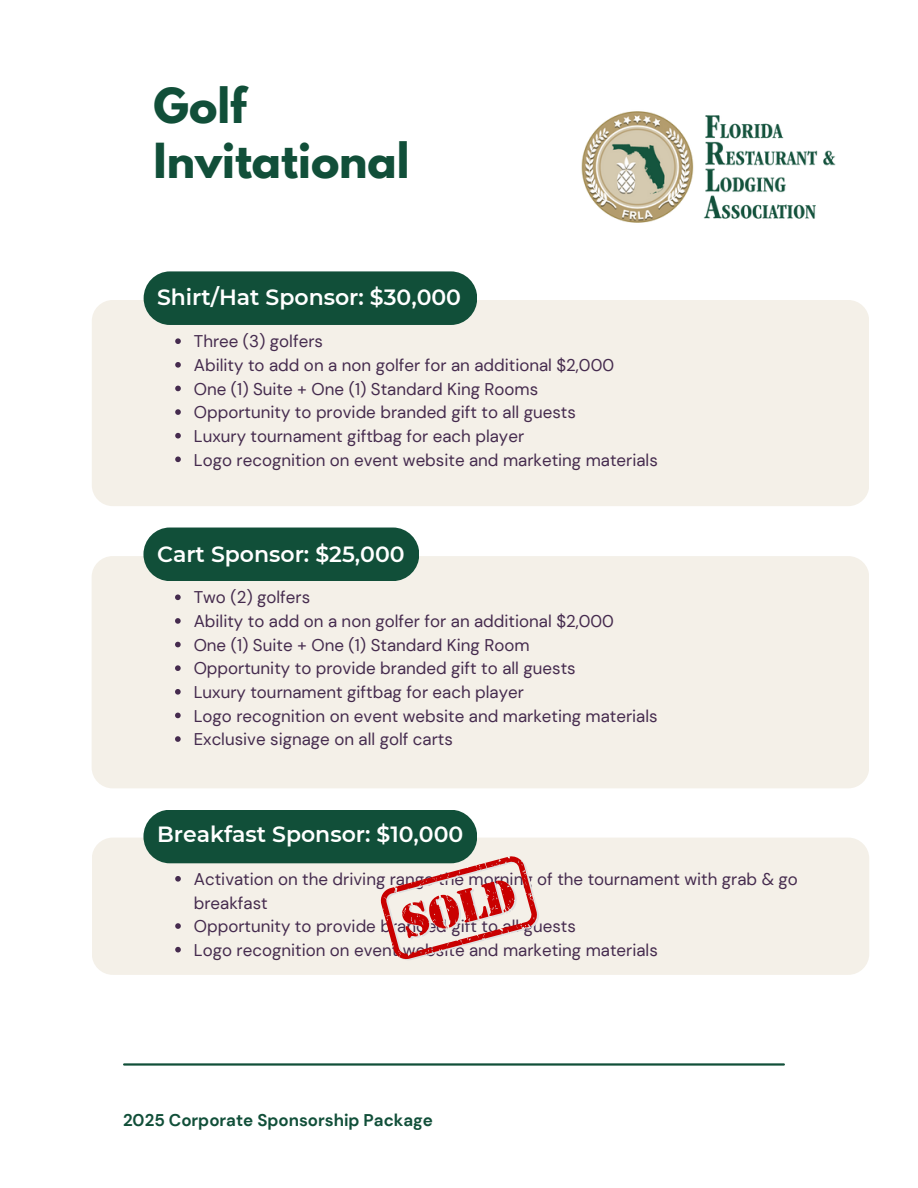
<style>
.page{position:relative;width:918px;height:1188px;background:#fff}
.page>*{position:absolute;margin:0;border:0;box-sizing:border-box;transform-origin:0 0}
.t1{font:700 42.9px/55.2px "League Spartan";color:#114f39}
.t2{font:600 22.05px "Montserrat";color:#fff}
.t3{font:16.95px/23.7px "DM Sans";color:#452b4e}
.t4{font:700 16.95px "DM Sans";color:#114f39}
</style>
<div class="page">
<img style="left:581px;top:111px;width:255px;height:112px">
<hr style="left:124px;top:1063px;width:660px;height:3px;background:#114f39">
<div style="left:92px;top:300px;width:777px;height:206px;background:#f4f0e8;border-radius:21px"></div>
<div style="left:144px;top:271px;width:333px;height:54px;background:#114f39;border-radius:27px"></div>
<svg style="left:175px;top:338px;width:6px;height:6px"></svg>
<svg style="left:175px;top:362px;width:6px;height:6px"></svg>
<svg style="left:175px;top:386px;width:6px;height:5px"></svg>
<svg style="left:175px;top:409px;width:6px;height:6px"></svg>
<svg style="left:175px;top:433px;width:6px;height:6px"></svg>
<svg style="left:175px;top:457px;width:6px;height:5px"></svg>
<div style="left:92px;top:556px;width:777px;height:232px;background:#f4f0e8;border-radius:21px"></div>
<div style="left:143px;top:528px;width:276px;height:53px;background:#114f39;border-radius:27px"></div>
<svg style="left:175px;top:594px;width:6px;height:6px"></svg>
<svg style="left:175px;top:618px;width:6px;height:6px"></svg>
<svg style="left:175px;top:642px;width:6px;height:5px"></svg>
<svg style="left:175px;top:665px;width:6px;height:6px"></svg>
<svg style="left:175px;top:689px;width:6px;height:6px"></svg>
<svg style="left:175px;top:713px;width:6px;height:5px"></svg>
<svg style="left:175px;top:736px;width:6px;height:6px"></svg>
<div style="left:92px;top:838px;width:777px;height:137px;background:#f4f0e8;border-radius:21px"></div>
<div style="left:143px;top:810px;width:334px;height:53px;background:#114f39;border-radius:27px"></div>
<svg style="left:175px;top:876px;width:6px;height:6px"></svg>
<svg style="left:175px;top:923px;width:6px;height:6px"></svg>
<svg style="left:175px;top:947px;width:6px;height:5px"></svg>
<svg style="left:379px;top:856px;width:160px;height:104px"></svg>
<h1 class="t1" style="left:154px;top:83px;width:257px">Golf<br>Invitational</h1>
<p class="t2" style="left:157px;top:284px;width:306px">Shirt/Hat Sponsor: $30,000</p>
<h2 class="t3" style="left:194px;top:330px;width:131px">Three (3) golfers</h2>
<p class="t3" style="left:194px;top:353px;width:422px">Ability to add on a non golfer for an additional $2,000</p>
<p class="t3" style="left:194px;top:377px;width:346px">One (1) Suite + One (1) Standard King Rooms</p>
<p class="t3" style="left:194px;top:401px;width:383px">Opportunity to provide branded gift to all guests</p>
<p class="t3" style="left:194px;top:424px;width:332px">Luxury tournament giftbag for each player</p>
<p class="t3" style="left:194px;top:448px;width:466px">Logo recognition on event website and marketing materials</p>
<h2 class="t2" style="left:157px;top:540px;width:249px">Cart Sponsor: $25,000</h2>
<p class="t3" style="left:194px;top:586px;width:118px">Two (2) golfers</p>
<p class="t3" style="left:194px;top:609px;width:422px">Ability to add on a non golfer for an additional $2,000</p>
<p class="t3" style="left:194px;top:633px;width:337px">One (1) Suite + One (1) Standard King Room</p>
<p class="t3" style="left:194px;top:657px;width:383px">Opportunity to provide branded gift to all guests</p>
<p class="t3" style="left:194px;top:680px;width:332px">Luxury tournament giftbag for each player</p>
<p class="t3" style="left:194px;top:704px;width:466px">Logo recognition on event website and marketing materials</p>
<p class="t3" style="left:194px;top:728px;width:261px">Exclusive signage on all golf carts</p>
<h2 class="t2" style="left:157px;top:821px;width:308px">Breakfast Sponsor: $10,000</h2>
<p class="t3" style="left:194px;top:867px;width:606px">Activation on the driving range the morning of the tournament with grab &amp; go breakfast</p>
<p class="t3" style="left:194px;top:915px;width:383px">Opportunity to provide branded gift to all guests</p>
<p class="t3" style="left:194px;top:938px;width:466px">Logo recognition on event website and marketing materials</p>
<p class="t4" style="left:123px;top:1109px;width:311px">2025 Corporate Sponsorship Package</p>
</div>
